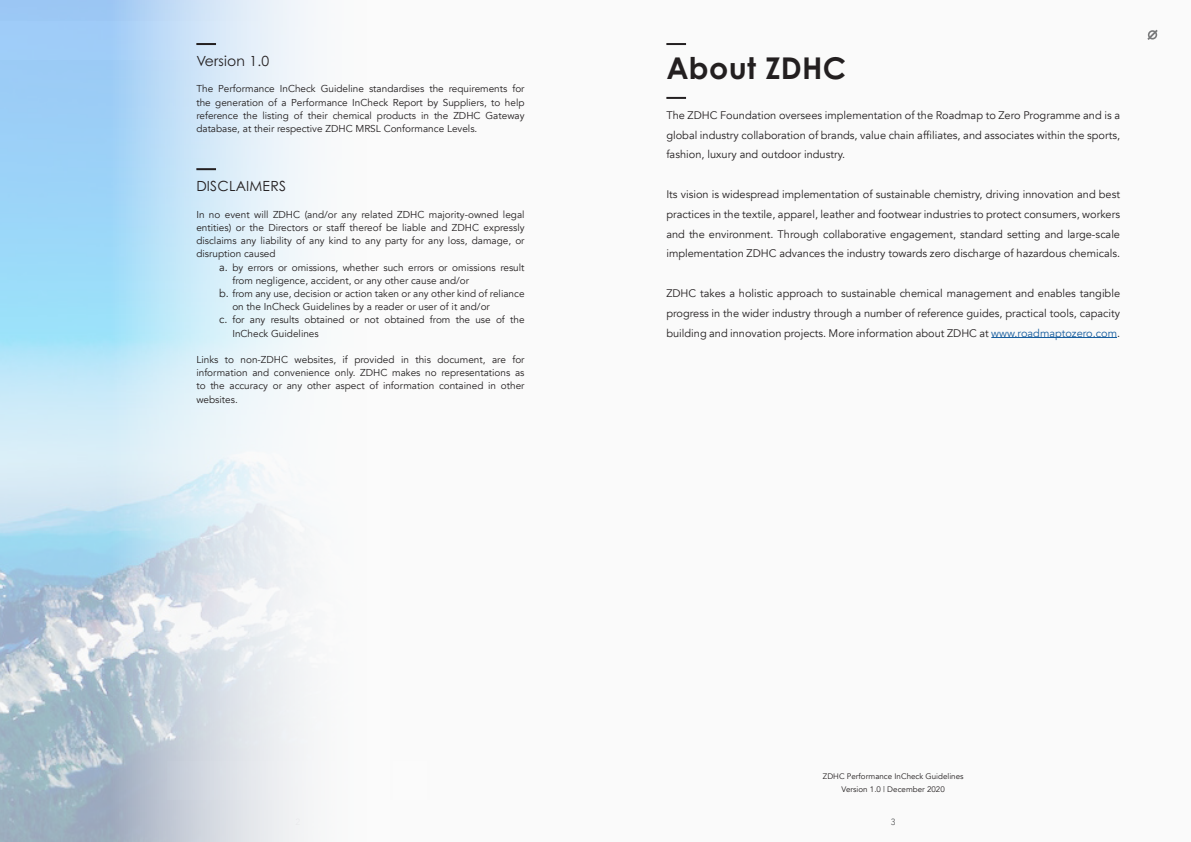
<style>
.page{position:relative;width:1191px;height:842px;background:#fafafa}
.page>*{position:absolute;margin:0;border:0;box-sizing:border-box;transform-origin:0 0}
.t1{font:700 30px "Century Gothic Pro";letter-spacing:.015em;color:#231f20}
.t2{font:14px "Century Gothic Pro";letter-spacing:.015em;color:#231f20}
.t3{font:11px/19.8px "Avenir";color:#231f20;text-align:justify}
.t4{font:10px/13.2px "Avenir";color:#231f20;text-align:justify}
.t5{font:300 9px "Avenir";color:#57585a}
.t6{font:8px/13.2px "Avenir";color:#231f20;text-align:center}
.s1{font-size:11px}
.s2{color:#175d9e}
</style>
<div class="page">
<svg style="left:1147px;top:30px;width:10px;height:10px"></svg>
<img style="left:0;top:0;width:108px;height:842px">
<svg style="left:108px;top:0;width:181px;height:842px"></svg>
<hr style="left:666px;top:43px;width:20px;height:2px;background:#231f20">
<hr style="left:666px;top:97px;width:20px;height:2px;background:#231f20">
<hr style="left:991px;top:337px;width:126px;height:1px;background:#175d9e">
<hr style="left:196px;top:43px;width:20px;height:2px;background:#231f20">
<hr style="left:196px;top:168px;width:20px;height:2px;background:#231f20">
<p class="t2" style="left:196px;top:52px;width:74px">Version 1.0</p>
<p class="t4" style="left:196px;top:83px;width:330px">The Performance InCheck Guideline standardises the requirements for the generation of a Performance InCheck Report by Suppliers, to help reference the listing of their chemical products in the ZDHC Gateway database, at their respective ZDHC MRSL Conformance Levels.</p>
<p class="t2" style="left:196px;top:178px;width:91px">DISCLAIMERS</p>
<p class="t4" style="left:196px;top:208px;width:330px">In no event will ZDHC (and/or any related ZDHC majority-owned legal entities) or the Directors or staff thereof be liable and ZDHC expressly disclaims any liability of any kind to any party for any loss, damage, or disruption caused</p>
<p class="t4" style="left:232px;top:261px;width:294px;text-indent:-13px"><span class="s1">a.</span> by errors or omissions, whether such errors or omissions result from negligence, accident, or any other cause and/or</p>
<p class="t4" style="left:232px;top:287px;width:294px;text-indent:-13px"><span class="s1">b.</span> from any use, decision or action taken or any other kind of reliance on the InCheck Guidelines by a reader or user of it and/or</p>
<p class="t4" style="left:232px;top:314px;width:294px;text-indent:-13px"><span class="s1">c.</span> for any results obtained or not obtained from the use of the<br>InCheck Guidelines</p>
<p class="t4" style="left:196px;top:353px;width:330px">Links to non-ZDHC websites, if provided in this document, are for information and convenience only. ZDHC makes no representations as to the accuracy or any other aspect of information contained in other websites.</p>
<p class="t1" style="left:666px;top:50px;width:181px">About ZDHC</p>
<p class="t3" style="left:666px;top:105px;width:455px">The ZDHC Foundation oversees implementation of the Roadmap to Zero Programme and is a global industry collaboration of brands, value chain affiliates, and associates within the sports, fashion, luxury and outdoor industry.</p>
<p class="t3" style="left:666px;top:185px;width:455px">Its vision is widespread implementation of sustainable chemistry, driving innovation and best practices in the textile, apparel, leather and footwear industries to protect consumers, workers and the environment. Through collaborative engagement, standard setting and large-scale implementation ZDHC advances the industry towards zero discharge of hazardous chemicals.</p>
<p class="t3" style="left:666px;top:284px;width:455px">ZDHC takes a holistic approach to sustainable chemical management and enables tangible progress in the wider industry through a number of reference guides, practical tools, capacity building and innovation projects. More information about ZDHC at <span class="s2">www.roadmaptozero.com</span>.</p>
<p class="t6" style="left:823px;top:770px;width:142px">ZDHC Performance InCheck Guidelines<br>Version 1.0 | December 2020</p>
<p class="t5" style="left:891px;top:817px;width:6px">3</p>
</div>
